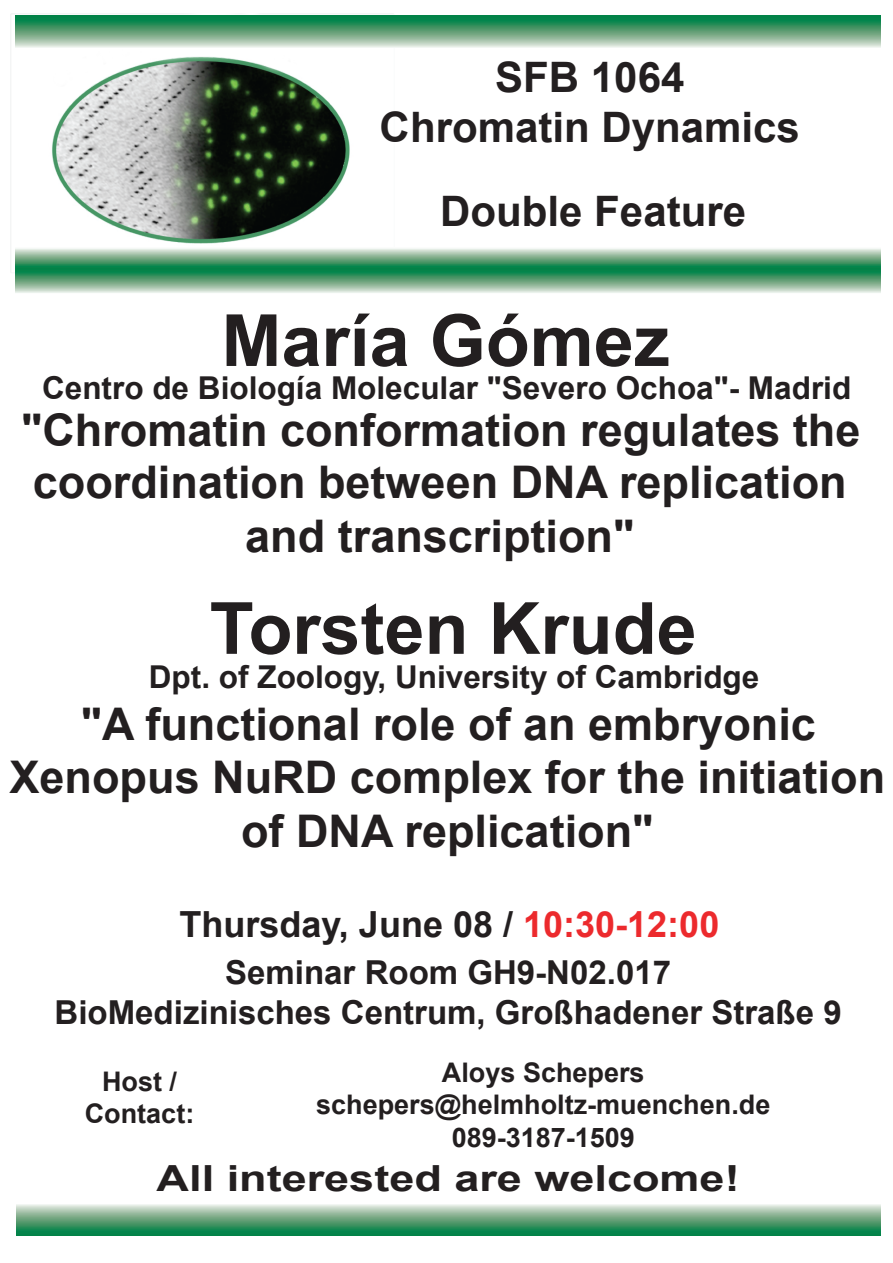
<style>
.page{position:relative;width:893px;height:1263px;background:#fff}
.page>*{position:absolute;margin:0;border:0;box-sizing:border-box;transform-origin:0 0}
.t1{font:700 72px "Arial";color:#231f20}
.t2{font:700 45px/54px "Arial";color:#231f20;text-align:center}
.t3{font:700 42px/50.4px "Arial";color:#231f20;text-align:center}
.t4{font:700 36px "Arial";color:#231f20}
.t5{font:700 36px "Arial";color:#231f20;scale:1.25 1}
.t6{font:700 33px/39.6px "Arial";color:#231f20;text-align:center}
.t7{font:700 31.5px "Arial";color:#231f20}
.t8{font:700 27px/32.4px "Arial";color:#231f20;text-align:center}
.s1{color:#ec2a2d}
</style>
<div class="page">
<img style="left:11px;top:14px;width:339px;height:259px">
<svg style="left:16px;top:1204px;width:864px;height:32px;background:#67a983"></svg>
<svg style="left:16px;top:248px;width:864px;height:45px;background:#6eac87"></svg>
<svg style="left:16px;top:15px;width:864px;height:33px;background:#64a781"></svg>
<p class="t3" style="left:379px;top:53px;width:422px">SFB 1064<br>Chromatin Dynamics</p>
<p class="t3" style="left:440px;top:187px;width:307px">Double Feature</p>
<h1 class="t1" style="left:221px;top:293px;width:450px">María Gómez</h1>
<p class="t7" style="left:42px;top:367px;width:810px">Centro de Biología Molecular "Severo Ochoa"- Madrid</p>
<p class="t2" style="left:21px;top:405px;width:840px">"Chromatin conformation regulates the</p>
<p class="t2" style="left:33px;top:456px;width:815px">coordination between DNA replication and transcription"</p>
<h1 class="t1" style="left:210px;top:581px;width:488px">Torsten Krude</h1>
<p class="t7" style="left:149px;top:656px;width:612px">Dpt. of Zoology, University of Cambridge</p>
<p class="t2" style="left:81px;top:699px;width:736px">"A functional role of an embryonic</p>
<p class="t2" style="left:10px;top:752px;width:877px">Xenopus NuRD complex for the initiation of DNA replication"</p>
<p class="t4" style="left:179px;top:901px;width:541px">Thursday, June 08 / <span class="s1">10:30-12:00</span></p>
<p class="t6" style="left:55px;top:954px;width:788px">Seminar Room GH9-N02.017<br>BioMedizinisches Centrum, Großhadener Straße 9</p>
<p class="t8" style="left:85px;top:1066px;width:111px">Host /<br>Contact:</p>
<p class="t8" style="left:316px;top:1057px;width:455px">Aloys Schepers schepers@helmholtz-muenchen.de<br>089-3187-1509</p>
<p class="t5" style="left:157px;top:1155px;width:468px">All interested are welcome!</p>
</div>
